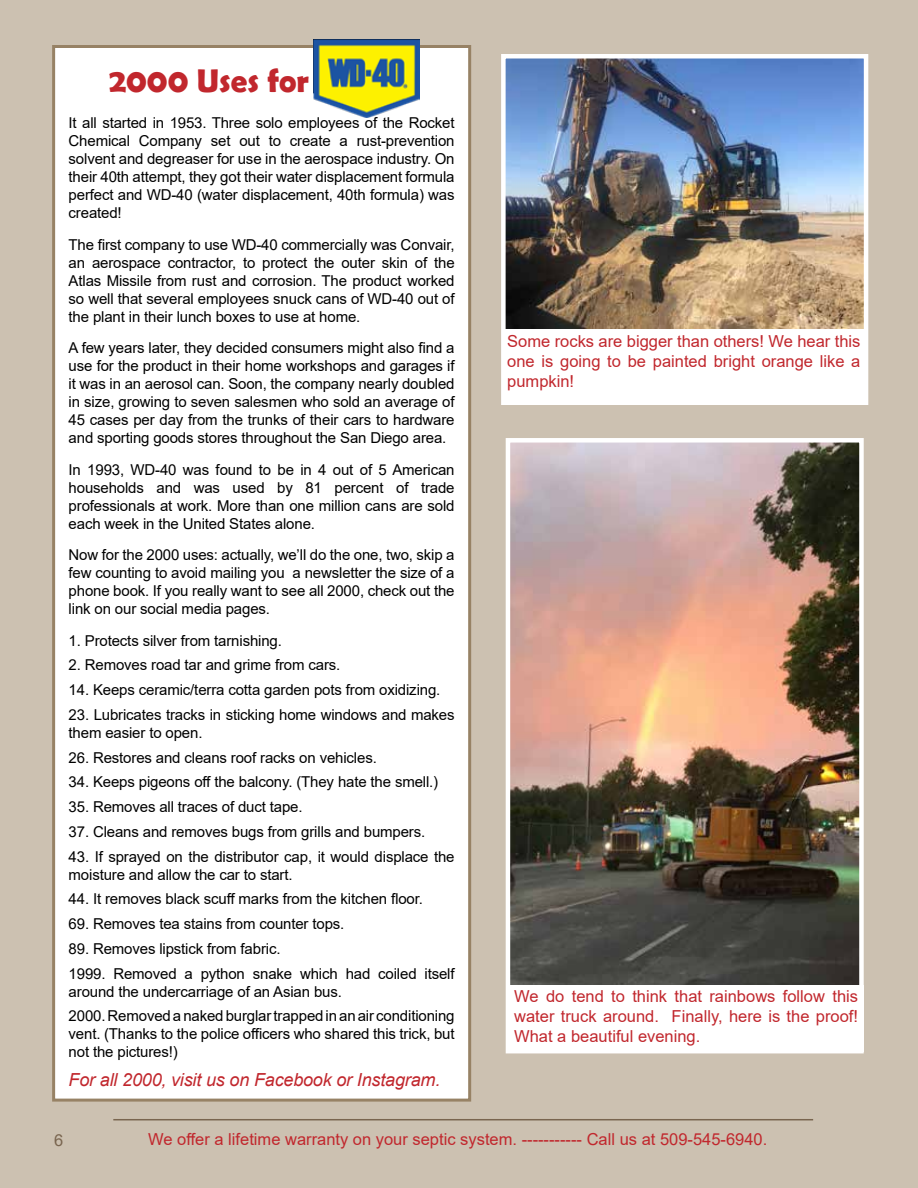
<style>
.page{position:relative;width:918px;height:1188px;background:#ccc1b1}
.page>*{position:absolute;margin:0;border:0;box-sizing:border-box;transform-origin:0 0}
.t1{font:700 33px "Berlin Sans FB Demi";color:#c1272d}
.t2{font:italic 18px "Arial";letter-spacing:-.01em;color:#c1272d}
.t3{font:16.5px/19.8px "Arial";color:#c1272d;text-align:justify}
.t4{font:16.5px "Arial";color:#79654f}
.t5{font:15px/18px "Arial";letter-spacing:-.01em;color:#000;text-align:justify}
</style>
<div class="page">
<hr style="left:113px;top:1119px;width:700px;height:1px;background:#79654f">
<div style="left:54px;top:46px;width:416px;height:1054px;background:#fff"></div>
<div style="left:52px;top:45px;width:419px;height:1057px;border:3px solid #978265"></div>
<div style="left:503px;top:56px;width:363px;height:347px;background:#fff"></div>
<img style="left:506px;top:59px;width:357px;height:269px">
<div style="left:501px;top:54px;width:367px;height:351px;border:4px solid #fff"></div>
<div style="left:504px;top:332px;width:360px;height:61px;background:#fff"></div>
<img style="left:314px;top:39px;width:106px;height:79px">
<img style="left:511px;top:443px;width:348px;height:542px">
<div style="left:506px;top:438px;width:358px;height:615px;border:4px solid #fff"></div>
<div style="left:509px;top:985px;width:354px;height:67px;background:#fff"></div>
<h1 class="t1" style="left:109px;top:62px;width:202px">2000 Uses for</h1>
<p class="t5" style="left:69px;top:114px;width:388px">It all started in 1953. Three solo employees of the Rocket Chemical Company set out to create a rust-prevention solvent and degreaser for use in the aerospace industry. On their 40th attempt, they got their water displacement formula perfect and WD-40 (water displacement, 40th formula) was created!</p>
<p class="t5" style="left:69px;top:235px;width:388px">The first company to use WD-40 commercially was Convair, an aerospace contractor, to protect the outer skin of the Atlas Missile from rust and corrosion. The product worked so well that several employees snuck cans of WD-40 out of the plant in their lunch boxes to use at home.</p>
<p class="t5" style="left:69px;top:339px;width:388px">A few years later, they decided consumers might also find a use for the product in their home workshops and garages if it was in an aerosol can. Soon, the company nearly doubled in size, growing to seven salesmen who sold an average of 45 cases per day from the trunks of their cars to hardware and sporting goods stores throughout the San Diego area.</p>
<p class="t5" style="left:69px;top:460px;width:387px">In 1993, WD-40 was found to be in 4 out of 5 American households and was used by 81 percent of trade professionals at work. More than one million cans are sold each week in the United States alone.</p>
<p class="t5" style="left:69px;top:546px;width:388px">Now for the 2000 uses: actually, we’ll do the one, two, skip a few counting to avoid mailing you a newsletter the size of a phone book. If you really want to see all 2000, check out the link on our social media pages.</p>
<p class="t5" style="left:69px;top:631px;width:215px">1. Protects silver from tarnishing.</p>
<p class="t5" style="left:69px;top:656px;width:273px">2. Removes road tar and grime from cars.</p>
<p class="t5" style="left:69px;top:681px;width:373px">14. Keeps ceramic/terra cotta garden pots from oxidizing.</p>
<p class="t5" style="left:69px;top:705px;width:387px">23. Lubricates tracks in sticking home windows and makes them easier to open.</p>
<p class="t5" style="left:69px;top:748px;width:310px">26. Restores and cleans roof racks on vehicles.</p>
<p class="t5" style="left:69px;top:773px;width:371px">34. Keeps pigeons off the balcony. (They hate the smell.)</p>
<p class="t5" style="left:69px;top:798px;width:236px">35. Removes all traces of duct tape.</p>
<p class="t5" style="left:69px;top:822px;width:358px">37. Cleans and removes bugs from grills and bumpers.</p>
<p class="t5" style="left:69px;top:847px;width:388px">43. If sprayed on the distributor cap, it would displace the moisture and allow the car to start.</p>
<p class="t5" style="left:69px;top:890px;width:356px">44. It removes black scuff marks from the kitchen floor.</p>
<p class="t5" style="left:69px;top:915px;width:277px">69. Removes tea stains from counter tops.</p>
<p class="t5" style="left:69px;top:936px;width:387px;line-height:24.8px">89. Removes lipstick from fabric.<br>1999. Removed a python snake which had coiled itself</p>
<p class="t5" style="left:69px;top:979px;width:387px;line-height:24.8px">around the undercarriage of an Asian bus.<br>2000. Removed a naked burglar trapped in an air conditioning</p>
<p class="t5" style="left:69px;top:1025px;width:388px">vent. (Thanks to the police officers who shared this trick, but not the pictures!)</p>
<p class="t2" style="left:69px;top:1068px;width:373px">For all 2000, visit us on Facebook or Instagram.</p>
<p class="t3" style="left:507px;top:332px;width:355px">Some rocks are bigger than others! We hear this one is going to be painted bright orange like a pumpkin!</p>
<p class="t3" style="left:514px;top:986px;width:345px">We do tend to think that rainbows follow this water truck around. Finally, here is the proof!<br>What a beautiful evening.</p>
<p class="t4" style="left:54px;top:1129px;width:11px">6</p>
<p class="t3" style="left:148px;top:1129px;width:621px">We offer a lifetime warranty on your septic system. ----------- Call us at 509-545-6940.</p>
</div>
